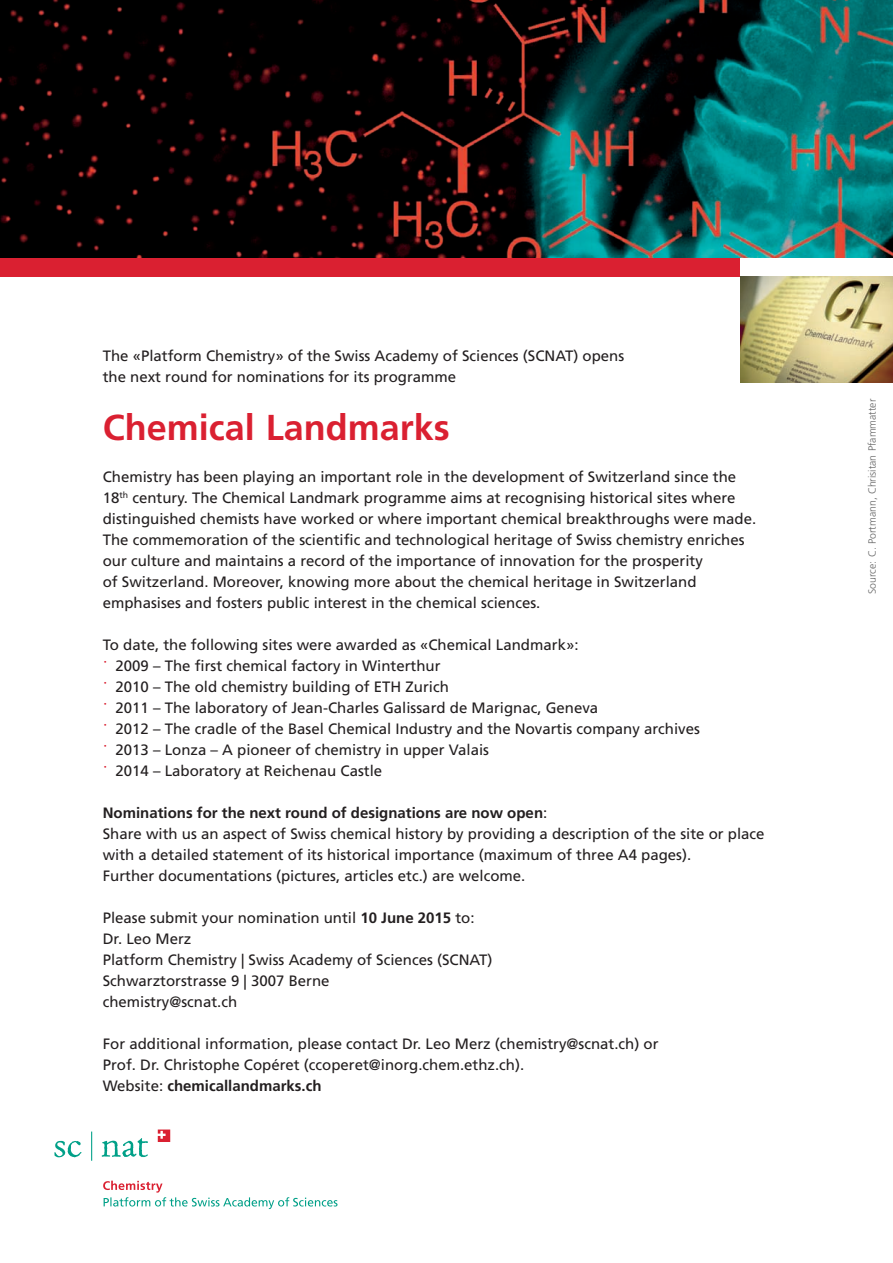
<style>
.page{position:relative;width:893px;height:1263px;background:#fff}
.page>*{position:absolute;margin:0;border:0;box-sizing:border-box;transform-origin:0 0}
.t1{font:700 36px "Frutiger LT Com";color:#da2031}
.t2{font:15px/21px "Frutiger LT Com";color:#231f20}
.t3{font:300 10.5px "Frutiger LT Com";color:#666}
.s1{font-weight:700}
</style>
<div class="page">
<div style="left:0;top:255px;width:740px;height:21px;background:#da2031"></div>
<svg style="left:54px;top:1141px;width:28px;height:16px"></svg>
<svg style="left:102px;top:1138px;width:46px;height:19px"></svg>
<hr style="left:91px;top:1131px;width:1px;height:30px;background:#00a088">
<svg style="left:158px;top:1129px;width:12px;height:13px"></svg>
<svg style="left:103px;top:1181px;width:234px;height:28px"></svg>
<img style="left:741px;top:276px;width:152px;height:107px">
<img style="left:0;top:0;width:893px;height:258px">
<p class="t2" style="left:103px;top:345px;width:523px">The «Platform Chemistry» of the Swiss Academy of Sciences (SCNAT) opens the next round for nominations for its programme</p>
<h1 class="t1" style="left:103px;top:407px;width:349px">Chemical Landmarks</h1>
<p class="t2" style="left:103px;top:467px;width:655px">Chemistry has been playing an important role in the development of Switzerland since the 18<sup>th</sup> century. The Chemical Landmark programme aims at recognising historical sites where distinguished chemists have worked or where important chemical breakthroughs were made.<br>The commemoration of the scientific and technological heritage of Swiss chemistry enriches our culture and maintains a record of the importance of innovation for the prosperity<br>of Switzerland. Moreover, knowing more about the chemical heritage in Switzerland emphasises and fosters public interest in the chemical sciences.</p>
<p class="t2" style="left:116px;top:635px;width:586px;text-indent:-13px">To date, the following sites were awarded as «Chemical Landmark»:<br>2009 – The first chemical factory in Winterthur<br>2010 – The old chemistry building of ETH Zurich<br>2011 – The laboratory of Jean-Charles Galissard de Marignac, Geneva<br>2012 – The cradle of the Basel Chemical Industry and the Novartis company archives 2013 – Lonza – A pioneer of chemistry in upper Valais<br>2014 – Laboratory at Reichenau Castle</p>
<p class="t2" style="left:103px;top:803px;width:663px"><span class="s1">Nominations for the next round of designations are now open</span>:<br>Share with us an aspect of Swiss chemical history by providing a description of the site or place with a detailed statement of its historical importance (maximum of three A4 pages).<br>Further documentations (pictures, articles etc.) are welcome.</p>
<p class="t2" style="left:103px;top:908px;width:391px">Please submit your nomination until <span class="s1">10 June 2015</span> to:<br>Dr. Leo Merz<br>Platform Chemistry | Swiss Academy of Sciences (SCNAT)<br>Schwarztorstrasse 9 | 3007 Berne<br>chemistry@scnat.ch</p>
<p class="t2" style="left:103px;top:1034px;width:557px">For additional information, please contact Dr. Leo Merz (chemistry@scnat.ch) or<br>Prof. Dr. Christophe Copéret (ccoperet@inorg.chem.ethz.ch).<br>Website: <span class="s1">chemicallandmarks.ch</span></p>
<p class="t3" style="left:866px;top:594px;width:197px;rotate:-90deg">Source: C. Portmann, Chrisitan Pfammatter</p>
</div>
